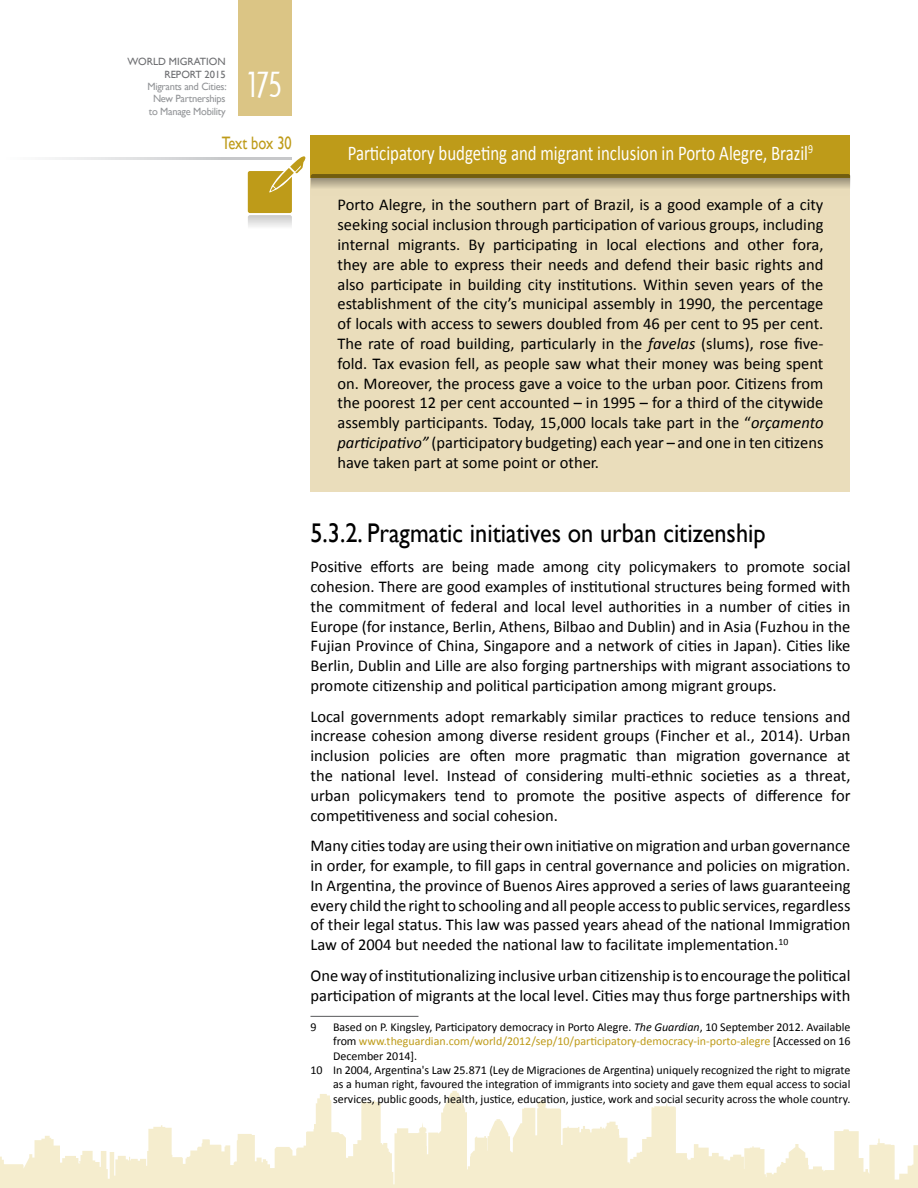
<style>
.page{position:relative;width:918px;height:1188px;background:#fff}
.page>*{position:absolute;margin:0;border:0;box-sizing:border-box;transform-origin:0 0}
.t1{font:33px "Arcitectura";color:#fff}
.t2{font:27px "Gill Sans";color:#000;scale:.9 1}
.t3{font:21px "Calibri";color:#fff;scale:.8 1}
.t4{font:18px "Gill Sans";color:#be9b19;scale:.8 1}
.t5{font:16.5px/19.8px "Calibri";color:#000;text-align:justify}
.t6{font:12px "Calibri";color:#000}
.t7{font:12px "Calibri";color:#be9b19}
.t8{font:10.5px/12.6px "Gill Sans";letter-spacing:-.025em;color:#939598;text-align:center}
.t9{font:10.5px/12.6px "Gill Sans";color:#6d6e71;text-align:right}
.s1{font-style:italic}
.s2{color:#000}
</style>
<div class="page">
<div style="left:238px;top:0;width:54px;height:115px;background:#dbc585"></div>
<svg style="left:0;top:1091px;width:918px;height:97px"></svg>
<div style="left:310px;top:170px;width:540px;height:322px;background:#eaddbb"></div>
<div style="left:310px;top:135px;width:540px;height:42px;background:#be9b19"></div>
<svg style="left:310px;top:174px;width:540px;height:23px"></svg>
<svg style="left:52px;top:157px;width:217px;height:2px"></svg>
<hr style="left:311px;top:1016px;width:108px;height:1px;background:#58595b">
<svg style="left:248px;top:215px;width:44px;height:42px"></svg>
<div style="left:248px;top:171px;width:44px;height:42px;background:#be9b19;border-radius:2px"></div>
<svg style="left:269px;top:156px;width:36px;height:36px"></svg>
<p class="t9" style="left:128px;top:56px;width:100px">WORLD MIGRATION<br>REPORT 2015</p>
<p class="t8" style="left:147px;top:80px;width:81px">Migrants and Cities:<br>New Partnerships to Manage Mobility</p>
<p class="t4" style="left:222px;top:132px;width:89px">Text box 30</p>
<h1 class="t1" style="left:248px;top:70px;width:36px">175</h1>
<p class="t3" style="left:348px;top:140px;width:583px">Participatory budgeting and migrant inclusion in Porto Alegre, Brazil<sup>9</sup></p>
<p class="t5" style="left:338px;top:195px;width:488px">Porto Alegre, in the southern part of Brazil, is a good example of a city seeking social inclusion through participation of various groups, including internal migrants. By participating in local elections and other fora, they are able to express their needs and defend their basic rights and also participate in building city institutions. Within seven years of the establishment of the city’s municipal assembly in 1990, the percentage of locals with access to sewers doubled from 46 per cent to 95 per cent.<br>The rate of road building, particularly in the <span class="s1">favelas</span> (slums), rose five&shy;fold. Tax evasion fell, as people saw what their money was being spent on. Moreover, the process gave a voice to the urban poor. Citizens from the poorest 12 per cent accounted – in 1995 – for a third of the citywide assembly participants. Today, 15,000 locals take part in the “<span class="s1">orçamento participativo”</span> (participatory budgeting) each year – and one in ten citizens have taken part at some point or other.</p>
<h2 class="t2" style="left:311px;top:517px;width:507px">5.3.2. Pragmatic initiatives on urban citizenship</h2>
<p class="t5" style="left:311px;top:557px;width:542px">Positive efforts are being made among city policymakers to promote social cohesion. There are good examples of institutional structures being formed with the commitment of federal and local level authorities in a number of cities in Europe (for instance, Berlin, Athens, Bilbao and Dublin) and in Asia (Fuzhou in the Fujian Province of China, Singapore and a network of cities in Japan). Cities like Berlin, Dublin and Lille are also forging partnerships with migrant associations to promote citizenship and political participation among migrant groups.</p>
<p class="t5" style="left:311px;top:706px;width:541px">Local governments adopt remarkably similar practices to reduce tensions and increase cohesion among diverse resident groups (Fincher et al., 2014). Urban inclusion policies are often more pragmatic than migration governance at the national level. Instead of considering multi-ethnic societies as a threat, urban policymakers tend to promote the positive aspects of difference for competitiveness and social cohesion.</p>
<p class="t5" style="left:311px;top:836px;width:542px">Many cities today are using their own initiative on migration and urban governance in order, for example, to fill gaps in central governance and policies on migration.<br>In Argentina, the province of Buenos Aires approved a series of laws guaranteeing every child the right to schooling and all people access to public services, regardless of their legal status. This law was passed years ahead of the national Immigration Law of 2004 but needed the national law to facilitate implementation.<sup>10</sup></p>
<p class="t5" style="left:311px;top:965px;width:541px">One way of institutionalizing inclusive urban citizenship is to encourage the political participation of migrants at the local level. Cities may thus forge partnerships with</p>
<p class="t6" style="left:311px;top:1019px;width:8px">9</p>
<p class="t6" style="left:333px;top:1019px;width:519px">Based on P. Kingsley, Participatory democracy in Porto Alegre. <span class="s1">The Guardian</span>, 10 September 2012. Available</p>
<p class="t7" style="left:333px;top:1034px;width:519px"><span class="s2">from</span> www.theguardian.com/world/2012/sep/10/participatory-democracy-in-porto-alegre <span class="s2">[Accessed on 16</span></p>
<p class="t6" style="left:333px;top:1048px;width:86px">December 2014].</p>
<p class="t6" style="left:311px;top:1062px;width:541px">10 In 2004, Argentina's Law 25.871 (Ley de Migraciones de Argentina) uniquely recognized the right to migrate</p>
<p class="t6" style="left:333px;top:1077px;width:519px">as a human right, favoured the integration of immigrants into society and gave them equal access to social</p>
<p class="t6" style="left:333px;top:1091px;width:519px">services, public goods, health, justice, education, justice, work and social security across the whole country.</p>
</div>
